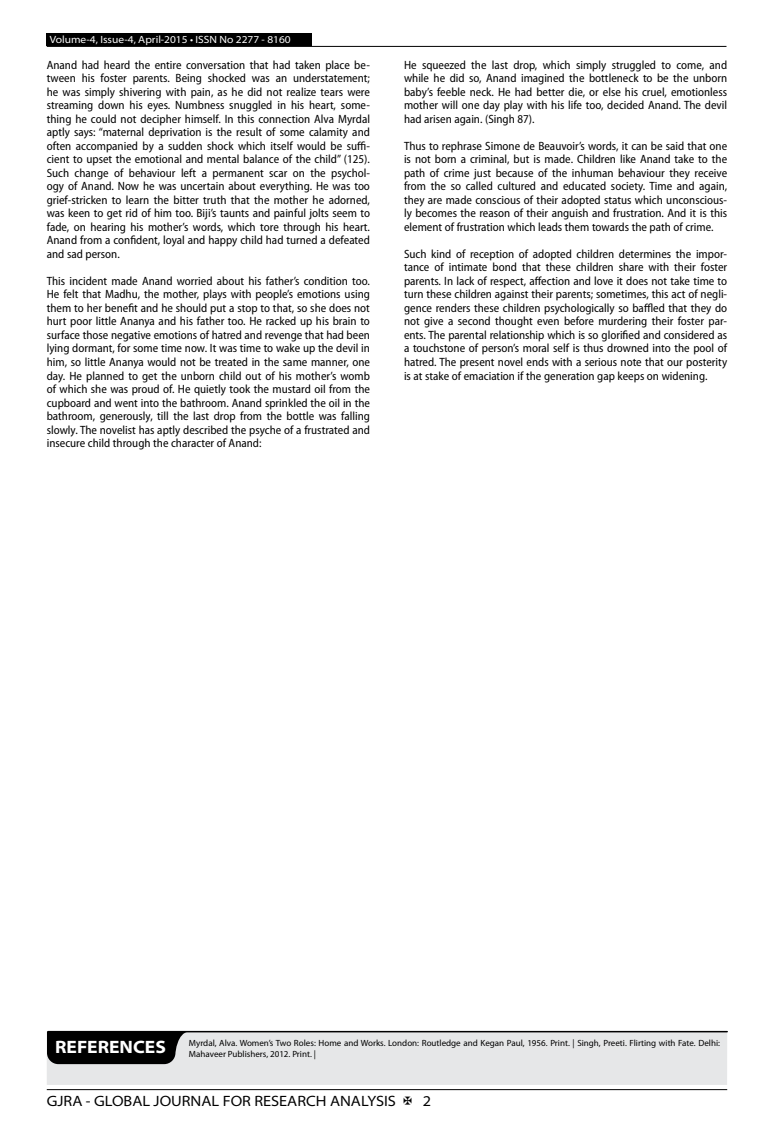
<style>
.page{position:relative;width:774px;height:1136px;background:#fff}
.page>*{position:absolute;margin:0;border:0;box-sizing:border-box;transform-origin:0 0}
.t1{font:700 semi-expanded 18px "Myriad Pro";color:#fff}
.t2{font:semi-expanded 15px "Myriad Pro";color:#000}
.t3{font:semi-condensed 12px/13.5px "Myriad Pro";color:#000;text-align:justify}
.t4{font:semi-expanded 10.5px "Myriad Pro";color:#fff}
.t5{font:9px/10.5px "Myriad Pro";color:#000}
</style>
<div class="page">
<hr style="left:47px;top:1089px;width:680px;height:1px;background:#000">
<div style="left:47px;top:33px;width:265px;height:13px;background:#000"></div>
<hr style="left:47px;top:46px;width:679px;height:1px;background:#000">
<div style="left:47px;top:1031px;width:680px;height:53px;background:#e6e7e8"></div>
<hr style="left:48px;top:1030px;width:679px;height:2px;background:#000">
<svg style="left:47px;top:1031px;width:142px;height:32px;background:#131313"></svg>
<p class="t4" style="left:50px;top:34px;width:242px">Volume-4, Issue-4, April-2015 • ISSN No 2277 - 8160</p>
<p class="t3" style="left:47px;top:58px;width:325px">Anand had heard the entire conversation that had taken place be&shy;tween his foster parents. Being shocked was an understatement; he was simply shivering with pain, as he did not realize tears were streaming down his eyes. Numbness snuggled in his heart, some&shy;thing he could not decipher himself. In this connection Alva Myrdal aptly says: “maternal deprivation is the result of some calamity and often accompanied by a sudden shock which itself would be suffi&shy;cient to upset the emotional and mental balance of the child” (125).<br>Such change of behaviour left a permanent scar on the psychol&shy;ogy of Anand. Now he was uncertain about everything. He was too grief-stricken to learn the bitter truth that the mother he adorned, was keen to get rid of him too. Biji’s taunts and painful jolts seem to fade, on hearing his mother’s words, which tore through his heart.<br>Anand from a confident, loyal and happy child had turned a defeated and sad person.</p>
<p class="t3" style="left:47px;top:274px;width:325px">This incident made Anand worried about his father’s condition too.<br>He felt that Madhu, the mother, plays with people’s emotions using them to her benefit and he should put a stop to that, so she does not hurt poor little Ananya and his father too. He racked up his brain to surface those negative emotions of hatred and revenge that had been lying dormant, for some time now. It was time to wake up the devil in him, so little Ananya would not be treated in the same manner, one day. He planned to get the unborn child out of his mother’s womb of which she was proud of. He quietly took the mustard oil from the cupboard and went into the bathroom. Anand sprinkled the oil in the bathroom, generously, till the last drop from the bottle was falling slowly. The novelist has aptly described the psyche of a frustrated and insecure child through the character of Anand:</p>
<p class="t3" style="left:404px;top:58px;width:325px">He squeezed the last drop, which simply struggled to come, and while he did so, Anand imagined the bottleneck to be the unborn baby’s feeble neck. He had better die, or else his cruel, emotionless mother will one day play with his life too, decided Anand. The devil had arisen again. (Singh 87).</p>
<p class="t3" style="left:404px;top:139px;width:325px">Thus to rephrase Simone de Beauvoir’s words, it can be said that one is not born a criminal, but is made. Children like Anand take to the path of crime just because of the inhuman behaviour they receive from the so called cultured and educated society. Time and again, they are made conscious of their adopted status which unconscious&shy;ly becomes the reason of their anguish and frustration. And it is this element of frustration which leads them towards the path of crime.</p>
<p class="t3" style="left:404px;top:247px;width:325px">Such kind of reception of adopted children determines the impor&shy;tance of intimate bond that these children share with their foster parents. In lack of respect, affection and love it does not take time to turn these children against their parents; sometimes, this act of negli&shy;gence renders these children psychologically so baffled that they do not give a second thought even before murdering their foster par&shy;ents. The parental relationship which is so glorified and considered as a touchstone of person’s moral self is thus drowned into the pool of hatred. The present novel ends with a serious note that our posterity is at stake of emaciation if the generation gap keeps on widening.</p>
<h1 class="t1" style="left:55px;top:1036px;width:112px">REFERENCES</h1>
<p class="t5" style="left:189px;top:1038px;width:533px">Myrdal, Alva. Women’s Two Roles: Home and Works. London: Routledge and Kegan Paul, 1956. Print. | Singh, Preeti. Flirting with Fate. Delhi:<br>Mahaveer Publishers, 2012. Print. |</p>
<p class="t2" style="left:47px;top:1092px;width:351px">GJRA - GLOBAL JOURNAL FOR RESEARCH ANALYSIS</p>
<p class="t2" style="left:423px;top:1092px;width:10px">2</p>
</div>
